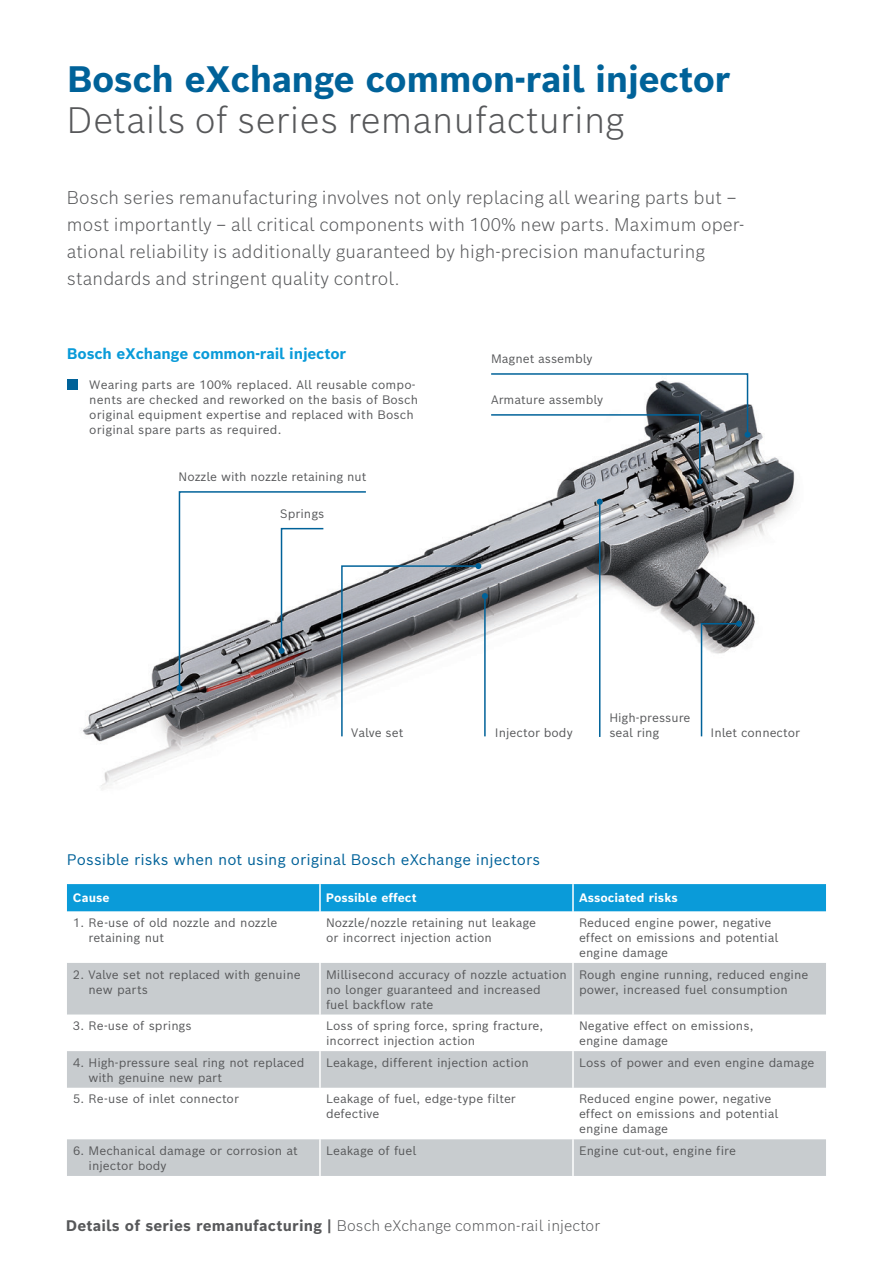
<style>
.page{position:relative;width:893px;height:1263px;background:#fff}
.page>*{position:absolute;margin:0;border:0;box-sizing:border-box;transform-origin:0 0}
.t1{font:700 36px "Bosch Sans";letter-spacing:-.015em;color:#006299}
.t2{font:300 36px "Bosch Sans";letter-spacing:.01em;color:#57585a}
.t3{font:300 18px/27px "Bosch Sans";letter-spacing:.01em;color:#57585a}
.t4{font:300 15px "Bosch Sans";letter-spacing:.01em;color:#57585a}
.t5{font:15px "Bosch Sans";color:#006299}
.t6{font:700 15px "Bosch Sans";letter-spacing:-.01em;color:#0a9bd9}
.t7{font:12px/15px "Bosch Sans";letter-spacing:.005em;color:#57585a}
.t8{font:700 12px "Bosch Sans";color:#fff}
.s1{font-weight:700}
</style>
<div class="page">
<img style="left:67px;top:379px;width:729px;height:411px">
<hr style="left:599px;top:502px;width:1px;height:235px;background:#006299">
<svg style="left:597px;top:499px;width:6px;height:6px"></svg>
<svg style="left:700px;top:621px;width:42px;height:117px"></svg>
<svg style="left:490px;top:373px;width:260px;height:111px"></svg>
<div style="left:67px;top:379px;width:10px;height:10px;background:#006299"></div>
<svg style="left:176px;top:490px;width:312px;height:248px"></svg>
<div style="left:67px;top:884px;width:759px;height:27px;background:#0a9bd9"></div>
<svg style="left:67px;top:963px;width:759px;height:213px;fill:#c8cccf"></svg>
<hr style="left:319px;top:884px;width:2px;height:27px;background:#fff">
<hr style="left:572px;top:884px;width:2px;height:27px;background:#fff">
<hr style="left:319px;top:963px;width:2px;height:51px;background:#fff">
<hr style="left:572px;top:963px;width:2px;height:51px;background:#fff">
<hr style="left:319px;top:1014px;width:2px;height:37px;background:#fff">
<hr style="left:572px;top:1014px;width:2px;height:37px;background:#fff">
<hr style="left:319px;top:1051px;width:2px;height:37px;background:#fff">
<hr style="left:572px;top:1051px;width:2px;height:37px;background:#fff">
<hr style="left:319px;top:1088px;width:2px;height:51px;background:#fff">
<hr style="left:572px;top:1088px;width:2px;height:51px;background:#fff">
<hr style="left:319px;top:1139px;width:2px;height:37px;background:#fff">
<hr style="left:572px;top:1139px;width:2px;height:37px;background:#fff">
<h1 class="t1" style="left:67px;top:55px;width:665px">Bosch eXchange common-rail injector</h1>
<h1 class="t2" style="left:67px;top:96px;width:559px">Details of series remanufacturing</h1>
<p class="t3" style="left:67px;top:183px;width:677px">Bosch series remanufacturing involves not only replacing all wearing parts but – most importantly – all critical components with 100% new parts. Maximum oper&shy;ational reliability is additionally guaranteed by high-precision manufacturing standards and stringent quality control.</p>
<p class="t6" style="left:67px;top:343px;width:281px">Bosch eXchange common-rail injector</p>
<p class="t7" style="left:89px;top:376px;width:331px">Wearing parts are 100% replaced. All reusable compo&shy;nents are checked and reworked on the basis of Bosch original equipment expertise and replaced with Bosch original spare parts as required.</p>
<p class="t7" style="left:179px;top:468px;width:189px">Nozzle with nozzle retaining nut</p>
<p class="t7" style="left:280px;top:505px;width:46px">Springs</p>
<p class="t7" style="left:491px;top:351px;width:103px">Magnet assembly</p>
<p class="t7" style="left:491px;top:391px;width:114px">Armature assembly</p>
<p class="t7" style="left:351px;top:724px;width:54px">Valve set</p>
<p class="t7" style="left:609px;top:709px;width:83px">High-pressure</p>
<p class="t7" style="left:495px;top:724px;width:79px">Injector body</p>
<p class="t7" style="left:609px;top:724px;width:52px">seal ring</p>
<p class="t7" style="left:711px;top:724px;width:91px">Inlet connector</p>
<p class="t5" style="left:67px;top:849px;width:475px">Possible risks when not using original Bosch eXchange injectors</p>
<p class="t8" style="left:73px;top:889px;width:38px">Cause</p>
<p class="t8" style="left:326px;top:889px;width:92px">Possible effect</p>
<p class="t8" style="left:579px;top:889px;width:100px">Associated risks</p>
<p class="t7" style="left:89px;top:915px;width:190px;text-indent:-16px">1. Re-use of old nozzle and nozzle retaining nut</p>
<p class="t7" style="left:326px;top:915px;width:212px">Nozzle/nozzle retaining nut leakage or incorrect injection action</p>
<p class="t7" style="left:579px;top:915px;width:201px">Reduced engine power, negative effect on emissions and potential engine damage</p>
<p class="t7" style="left:89px;top:966px;width:214px;text-indent:-16px">2. Valve set not replaced with genuine new parts</p>
<p class="t7" style="left:326px;top:966px;width:242px">Millisecond accuracy of nozzle actuation no longer guaranteed and increased<br>fuel backflow rate</p>
<p class="t7" style="left:579px;top:966px;width:231px">Rough engine running, reduced engine power, increased fuel consumption</p>
<p class="t7" style="left:73px;top:1018px;width:120px">3. Re-use of springs</p>
<p class="t7" style="left:326px;top:1018px;width:219px">Loss of spring force, spring fracture, incorrect injection action</p>
<p class="t7" style="left:579px;top:1018px;width:176px">Negative effect on emissions, engine damage</p>
<p class="t7" style="left:88px;top:1054px;width:218px;text-indent:-15px">4. High-pressure seal ring not replaced with genuine new part</p>
<p class="t7" style="left:326px;top:1054px;width:204px">Leakage, different injection action</p>
<p class="t7" style="left:579px;top:1054px;width:237px">Loss of power and even engine damage</p>
<p class="t7" style="left:73px;top:1091px;width:167px">5. Re-use of inlet connector</p>
<p class="t7" style="left:326px;top:1091px;width:191px">Leakage of fuel, edge-type filter defective</p>
<p class="t7" style="left:579px;top:1091px;width:201px">Reduced engine power, negative effect on emissions and potential engine damage</p>
<p class="t7" style="left:89px;top:1143px;width:211px;text-indent:-16px">6. Mechanical damage or corrosion at injector body</p>
<p class="t7" style="left:326px;top:1143px;width:92px">Leakage of fuel</p>
<p class="t7" style="left:579px;top:1143px;width:158px">Engine cut-out, engine fire</p>
<p class="t4" style="left:66px;top:1216px;width:536px"><span class="s1">Details of series remanufacturing |</span> Bosch eXchange common-rail injector</p>
</div>
